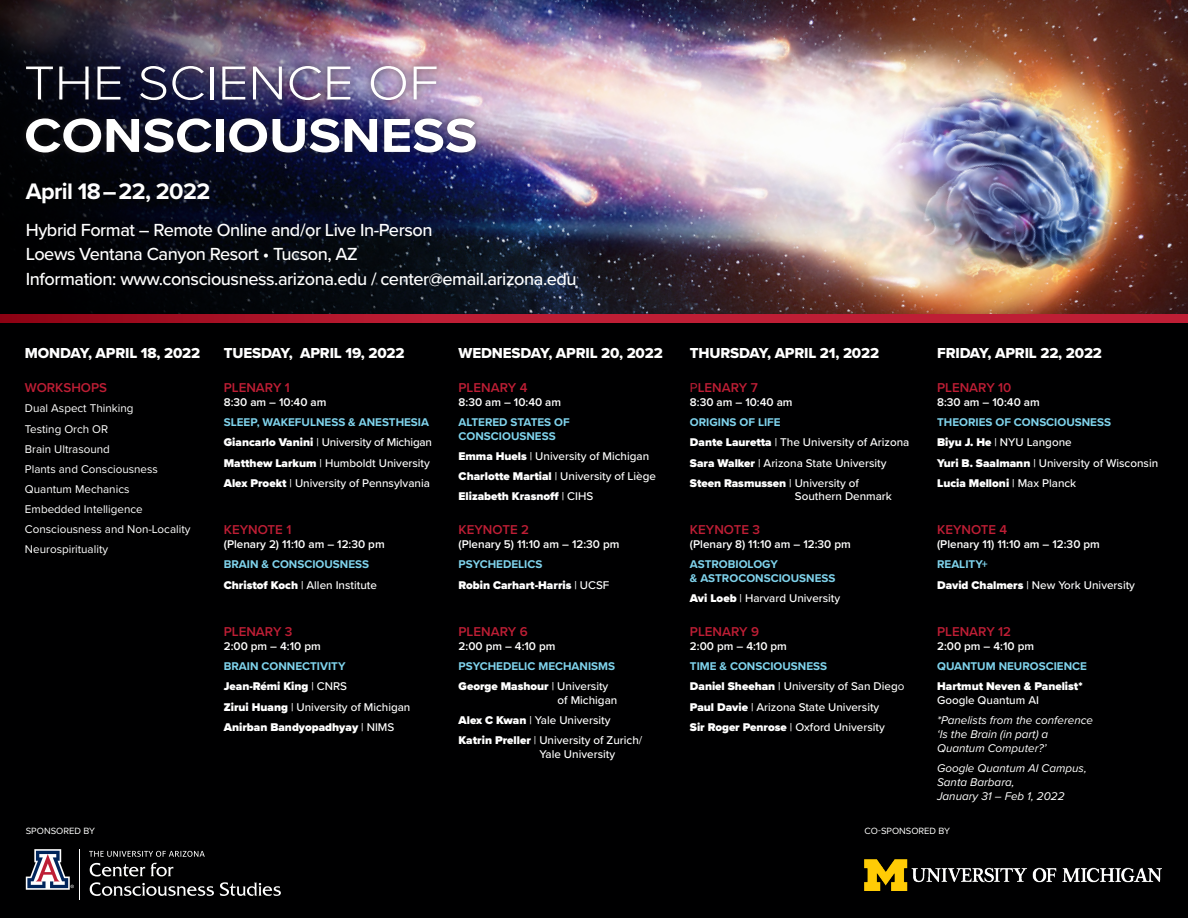
<style>
.page{position:relative;width:1188px;height:918px;background:#fff}
.page>*{position:absolute;margin:0;border:0;box-sizing:border-box;transform-origin:0 0}
.t1{font:700 49.35px/52.5px "Proxima Nova";color:#fff;scale:1.1 1}
.t2{font:700 23.25px "Proxima Nova";letter-spacing:-.025em;color:#fff}
.t3{font:500 18.15px "Proxima Nova";letter-spacing:-.025em;color:#fff}
.t4{font:15px "Proxima Nova Extrabld";letter-spacing:-.01em;color:#fff}
.t5{font:600 13.35px "Proxima Nova";color:#be1e35}
.t6{font:500 11.7px/14px "Proxima Nova";color:#fff}
.t7{font:700 11.7px/14px "Proxima Nova";color:#7fd3ec}
.t8{font:600 11.7px "Proxima Nova";color:#fff}
.t9{font:11.7px "Proxima Nova";color:#fff}
.t10{font:900 11.7px/14px "Proxima Nova";color:#fff}
.t11{font:italic 11.7px/14px "Proxima Nova";color:#fff}
.t12{font:9.45px "Proxima Nova";color:#fff}
.s1{font-weight:300}
.s2{font-weight:900}
.s3{font-weight:500}
.s4{font-weight:400}
</style>
<div class="page">
<div style="left:0;top:320px;width:1188px;height:598px;background:#000001"></div>
<svg style="left:26px;top:849px;width:48px;height:41px"></svg>
<hr style="left:80px;top:849px;width:1px;height:51px;background:#fff">
<svg style="left:90px;top:863px;width:191px;height:33px"></svg>
<svg style="left:89px;top:851px;width:116px;height:6px"></svg>
<img style="left:865px;top:859px;width:297px;height:31px">
<img style="left:0;top:0;width:1188px;height:314px">
<div style="left:0;top:314px;width:1188px;height:9px;background:#be1e35"></div>
<svg style="left:0;top:314px;width:339px;height:9px"></svg>
<div style="left:18px;top:58px;width:466px;height:103px;background:#231f20;opacity:.75"></div>
<p class="t1" style="left:24px;top:56px;width:414px"><span class="s1">THE SCIENCE OF<br></span>CONSCIOUSNESS</p>
<p class="t2" style="left:26px;top:173px;width:186px">April 18 – 22, 2022</p>
<p class="t3" style="left:26px;top:216px;width:408px">Hybrid Format – Remote Online and/or Live In-Person</p>
<p class="t3" style="left:26px;top:241px;width:334px">Loews Ventana Canyon Resort • Tucson, AZ</p>
<p class="t3" style="left:26px;top:266px;width:552px">Information: www.consciousness.arizona.edu / center@email.arizona.edu</p>
<p class="t4" style="left:25px;top:342px;width:177px">MONDAY, APRIL 18, 2022</p>
<p class="t4" style="left:224px;top:342px;width:182px">TUESDAY, APRIL 19, 2022</p>
<p class="t4" style="left:459px;top:342px;width:206px">WEDNESDAY, APRIL 20, 2022</p>
<p class="t4" style="left:690px;top:342px;width:191px">THURSDAY, APRIL 21, 2022</p>
<p class="t4" style="left:937px;top:342px;width:166px">FRIDAY, APRIL 22, 2022</p>
<p class="t5" style="left:25px;top:378px;width:84px">WORKSHOPS</p>
<p class="t9" style="left:25px;top:400px;width:110px">Dual Aspect Thinking</p>
<p class="t9" style="left:25px;top:420px;width:85px">Testing Orch OR</p>
<p class="t9" style="left:25px;top:440px;width:87px">Brain Ultrasound</p>
<p class="t9" style="left:25px;top:460px;width:134px">Plants and Consciousness</p>
<p class="t9" style="left:25px;top:480px;width:106px">Quantum Mechanics</p>
<p class="t9" style="left:25px;top:500px;width:119px">Embedded Intelligence</p>
<p class="t9" style="left:25px;top:520px;width:167px">Consciousness and Non-Locality</p>
<p class="t9" style="left:25px;top:540px;width:85px">Neurospirituality</p>
<p class="t5" style="left:937px;top:378px;width:76px">PLENARY 10</p>
<p class="t8" style="left:937px;top:394px;width:104px">8:30 am – 10:40 am</p>
<p class="t7" style="left:937px;top:415px;width:175px">THEORIES OF CONSCIOUSNESS</p>
<p class="t6" style="left:937px;top:435px;width:136px"><span class="s2">Biyu J. He</span> | NYU Langone</p>
<p class="t6" style="left:937px;top:455px;width:223px"><span class="s2">Yuri B. Saalmann</span> | University of Wisconsin</p>
<p class="t10" style="left:937px;top:476px;width:141px">Lucia Melloni <span class="s3">| Max Planck</span></p>
<p class="t5" style="left:224px;top:378px;width:68px">PLENARY 1</p>
<p class="t8" style="left:224px;top:394px;width:104px">8:30 am – 10:40 am</p>
<p class="t7" style="left:224px;top:415px;width:207px">SLEEP, WAKEFULNESS &amp; ANESTHESIA</p>
<p class="t6" style="left:224px;top:435px;width:210px"><span class="s2">Giancarlo Vanini</span> | University of Michigan</p>
<p class="t6" style="left:224px;top:455px;width:208px"><span class="s2">Matthew Larkum</span> | Humboldt University</p>
<p class="t6" style="left:224px;top:475px;width:208px"><span class="s2">Alex Proekt</span> | University of Pennsylvania</p>
<p class="t5" style="left:459px;top:378px;width:70px">PLENARY 4</p>
<p class="t8" style="left:459px;top:394px;width:104px">8:30 am – 10:40 am</p>
<p class="t7" style="left:459px;top:415px;width:113px">ALTERED STATES OF<br>CONSCIOUSNESS</p>
<p class="t6" style="left:459px;top:449px;width:192px"><span class="s2">Emma Huels</span> | University of Michigan</p>
<p class="t6" style="left:459px;top:469px;width:199px"><span class="s2">Charlotte Martial</span> | University of Liège</p>
<p class="t10" style="left:459px;top:490px;width:136px">Elizabeth Krasnoff <span class="s3">| CIHS</span></p>
<p class="t5" style="left:690px;top:378px;width:69px"><span class="s4">P</span>LENARY 7</p>
<p class="t8" style="left:690px;top:394px;width:104px">8:30 am – 10:40 am</p>
<p class="t7" style="left:690px;top:415px;width:92px">ORIGINS OF LIFE</p>
<p class="t6" style="left:690px;top:435px;width:221px"><span class="s2">Dante Lauretta</span> | The University of Arizona</p>
<p class="t6" style="left:690px;top:455px;width:198px"><span class="s2">Sara Walker</span> | Arizona State University</p>
<p class="t6" style="left:795px;top:475px;width:98px;text-indent:-105px"><span class="s2">Steen Rasmussen</span> | University of<br>Southern Denmark</p>
<p class="t5" style="left:224px;top:520px;width:69px">KEYNOTE 1</p>
<p class="t8" style="left:224px;top:536px;width:162px">(Plenary 2) 11:10 am – 12:30 pm</p>
<p class="t7" style="left:224px;top:557px;width:147px">BRAIN &amp; CONSCIOUSNESS</p>
<p class="t6" style="left:224px;top:577px;width:155px"><span class="s2">Christof Koch</span> | Allen Institute</p>
<p class="t5" style="left:459px;top:520px;width:72px">KEYNOTE 2</p>
<p class="t8" style="left:459px;top:536px;width:162px">(Plenary 5) 11:10 am – 12:30 pm</p>
<p class="t7" style="left:459px;top:557px;width:85px">PSYCHEDELICS</p>
<p class="t10" style="left:459px;top:578px;width:152px">Robin Carhart-Harris <span class="s3">| UCSF</span></p>
<p class="t5" style="left:690px;top:520px;width:72px">KEYNOTE 3</p>
<p class="t8" style="left:690px;top:536px;width:162px">(Plenary 8) 11:10 am – 12:30 pm</p>
<p class="t7" style="left:690px;top:557px;width:147px">ASTROBIOLOGY<br>&amp; ASTROCONSCIOUSNESS</p>
<p class="t6" style="left:690px;top:591px;width:152px"><span class="s2">Avi Loeb</span> | Harvard University</p>
<p class="t5" style="left:937px;top:520px;width:72px">KEYNOTE 4</p>
<p class="t8" style="left:937px;top:536px;width:164px">(Plenary 11) 11:10 am – 12:30 pm</p>
<p class="t7" style="left:937px;top:557px;width:52px">REALITY+</p>
<p class="t6" style="left:937px;top:577px;width:199px"><span class="s2">David Chalmers</span> | New York University</p>
<p class="t5" style="left:224px;top:622px;width:70px">PLENARY 3</p>
<p class="t8" style="left:224px;top:638px;width:99px">2:00 pm – 4:10 pm</p>
<p class="t7" style="left:224px;top:659px;width:123px">BRAIN CONNECTIVITY</p>
<p class="t10" style="left:224px;top:680px;width:125px">Jean-Rémi King <span class="s3">| CNRS</span></p>
<p class="t6" style="left:224px;top:699px;width:188px"><span class="s2">Zirui Huang</span> | University of Michigan</p>
<p class="t10" style="left:224px;top:720px;width:172px">Anirban Bandyopadhyay <span class="s3">| NIMS</span></p>
<p class="t5" style="left:459px;top:622px;width:71px">PLENARY 6</p>
<p class="t8" style="left:459px;top:638px;width:99px">2:00 pm – 4:10 pm</p>
<p class="t7" style="left:459px;top:659px;width:158px">PSYCHEDELIC MECHANISMS</p>
<p class="t6" style="left:558px;top:679px;width:61px;text-indent:-99px"><span class="s2">George Mashour</span> | University of Michigan</p>
<p class="t6" style="left:459px;top:713px;width:153px"><span class="s2">Alex C Kwan</span> | Yale University</p>
<p class="t6" style="left:540px;top:733px;width:104px;text-indent:-81px"><span class="s2">Katrin Preller</span> <span class="s4">|</span> University of Zurich<span class="s4">/<br></span>Yale University</p>
<p class="t5" style="left:690px;top:622px;width:71px">PLENARY 9</p>
<p class="t8" style="left:690px;top:638px;width:99px">2:00 pm – 4:10 pm</p>
<p class="t7" style="left:690px;top:659px;width:139px">TIME &amp; CONSCIOUSNESS</p>
<p class="t6" style="left:690px;top:679px;width:216px"><span class="s2">Daniel Sheehan</span> | University of San Dieg<span class="s4">o</span></p>
<p class="t6" style="left:690px;top:699px;width:191px"><span class="s2">Paul Davie</span> | Arizona State University</p>
<p class="t6" style="left:690px;top:719px;width:196px"><span class="s2">Sir Roger Penrose</span> | Oxford University</p>
<p class="t5" style="left:937px;top:622px;width:76px">PLENARY 12</p>
<p class="t8" style="left:937px;top:638px;width:99px">2:00 pm – 4:10 pm</p>
<p class="t7" style="left:937px;top:659px;width:151px">QUANTUM NEUROSCIENCE</p>
<p class="t10" style="left:937px;top:680px;width:147px">Hartmut Neven &amp; Panelist*<br><span class="s3">Google Quantum AI</span></p>
<p class="t11" style="left:937px;top:713px;width:158px">*Panelists from the conference ‘Is the Brain (in part) a<br>Quantum Computer?’</p>
<p class="t11" style="left:937px;top:761px;width:151px">Google Quantum AI Campus,<br>Santa Barbara,<br>January 31 – Feb 1, 2022</p>
<p class="t12" style="left:26px;top:824px;width:71px">SPONSORED BY</p>
<p class="t12" style="left:865px;top:824px;width:87px">CO-SPONSORED BY</p>
</div>
